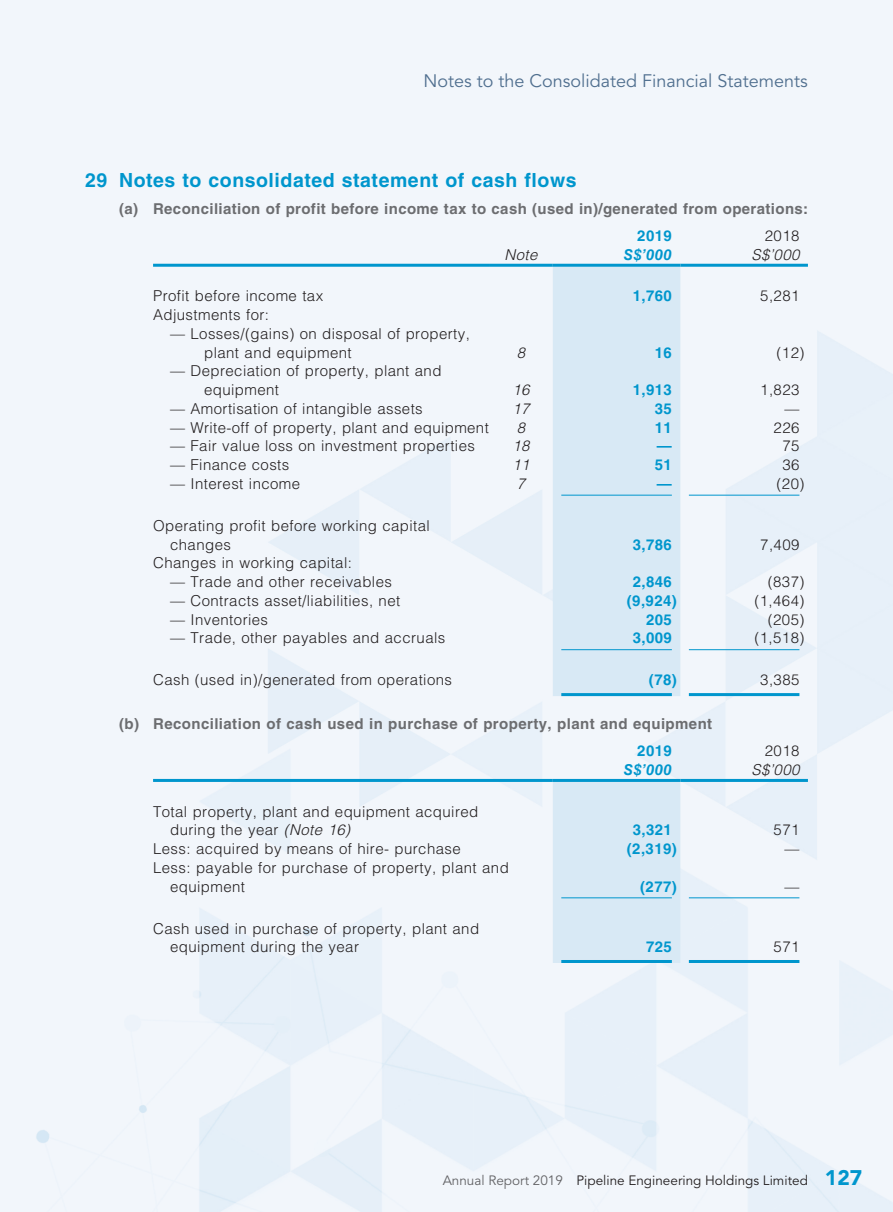
<style>
.page{position:relative;width:893px;height:1212px;background:#fff}
.page>*{position:absolute;margin:0;border:0;box-sizing:border-box;transform-origin:0 0}
._01_H1{font:700 19.5px "Helvetica LT Std";letter-spacing:.03em;color:#0096cd}
.t1{font:18px "Avenir LT Std";color:#506f8f}
._50_Table_txt{font:300 15px/18.8px "Helvetica LT Std";letter-spacing:.03em;color:#231f20}
._02_H2{font:700 15px "Helvetica LT Std";letter-spacing:.025em;color:#6c6d70}
._50_Table_txt-2{font:700 15px "Helvetica LT Std";letter-spacing:.03em;color:#0096cd}
._50_Table_txt-3{font:italic 300 15px "Helvetica LT Std";letter-spacing:.03em;color:#231f20}
._50_Table_txt-4{font:italic 700 15px "Helvetica LT Std";letter-spacing:.03em;color:#0096cd}
.t2{font:13.5px "Avenir LT Std";color:#231f20}
.s1{font-style:italic}
.s2{color:#636366}
.s3{font-weight:900;font-size:21px;color:#0096cd}
</style>
<div class="page">
<div style="left:553px;top:267px;width:127px;height:429px;background:#d8e9f5"></div>
<hr style="left:153px;top:264px;width:336px;height:3px;background:#0096cd">
<hr style="left:489px;top:264px;width:64px;height:3px;background:#0096cd">
<hr style="left:553px;top:264px;width:127px;height:3px;background:#0096cd">
<hr style="left:680px;top:264px;width:128px;height:3px;background:#0096cd">
<hr style="left:561px;top:495px;width:111px;height:1px;background:#0096cd">
<hr style="left:689px;top:495px;width:110px;height:1px;background:#0096cd">
<hr style="left:561px;top:649px;width:111px;height:1px;background:#0096cd">
<hr style="left:689px;top:649px;width:110px;height:1px;background:#0096cd">
<hr style="left:561px;top:693px;width:111px;height:3px;background:#0096cd">
<hr style="left:689px;top:693px;width:110px;height:3px;background:#0096cd">
<div style="left:553px;top:782px;width:127px;height:181px;background:#d8e9f5"></div>
<hr style="left:153px;top:779px;width:400px;height:3px;background:#0096cd">
<hr style="left:553px;top:779px;width:127px;height:3px;background:#0096cd">
<hr style="left:680px;top:779px;width:128px;height:3px;background:#0096cd">
<hr style="left:561px;top:897px;width:111px;height:1px;background:#0096cd">
<hr style="left:689px;top:897px;width:110px;height:1px;background:#0096cd">
<hr style="left:561px;top:960px;width:111px;height:3px;background:#0096cd">
<hr style="left:689px;top:960px;width:110px;height:3px;background:#0096cd">
<p class="t1" style="left:424px;top:71px;width:386px">Notes to the Consolidated Financial Statements</p>
<p class="_01_H1" style="left:85px;top:168px;width:493px">29 Notes to consolidated statement of cash flows</p>
<p class="_02_H2" style="left:119px;top:200px;width:691px">(a) Reconciliation of profit before income tax to cash (used in)/generated from operations:</p>
<p class="_50_Table_txt-2" style="left:637px;top:227px;width:36px">2019</p>
<p class="_50_Table_txt" style="left:765px;top:226px;width:36px">2018</p>
<p class="_50_Table_txt-3" style="left:504px;top:245px;width:34px">Note</p>
<p class="_50_Table_txt-4" style="left:624px;top:246px;width:49px">S$’000</p>
<p class="_50_Table_txt-3" style="left:751px;top:245px;width:49px">S$’000</p>
<p class="_50_Table_txt" style="left:153px;top:286px;width:172px">Profit before income tax</p>
<p class="_50_Table_txt-2" style="left:633px;top:287px;width:41px">1,760</p>
<p class="_50_Table_txt" style="left:760px;top:286px;width:41px">5,281</p>
<p class="_50_Table_txt" style="left:153px;top:305px;width:117px">Adjustments for:</p>
<p class="_50_Table_txt" style="left:204px;top:324px;width:267px;text-indent:-34px">— Losses/(gains) on disposal of property, plant and equipment</p>
<p class="_50_Table_txt-3" style="left:517px;top:343px;width:10px">8</p>
<p class="_50_Table_txt-2" style="left:655px;top:343px;width:19px">16</p>
<p class="_50_Table_txt" style="left:776px;top:343px;width:29px">(12)</p>
<p class="_50_Table_txt" style="left:204px;top:361px;width:239px;text-indent:-34px">— Depreciation of property, plant and equipment</p>
<p class="_50_Table_txt-3" style="left:512px;top:380px;width:19px">16</p>
<p class="_50_Table_txt-2" style="left:633px;top:381px;width:41px">1,913</p>
<p class="_50_Table_txt" style="left:760px;top:380px;width:41px">1,823</p>
<p class="_50_Table_txt" style="left:170px;top:399px;width:254px">— Amortisation of intangible assets</p>
<p class="_50_Table_txt-3" style="left:512px;top:399px;width:19px">17</p>
<p class="_50_Table_txt-2" style="left:655px;top:399px;width:19px">35</p>
<p class="_50_Table_txt" style="left:784px;top:399px;width:16px">—</p>
<p class="_50_Table_txt" style="left:170px;top:418px;width:320px">— Write-off of property, plant and equipment</p>
<p class="_50_Table_txt-3" style="left:517px;top:418px;width:10px">8</p>
<p class="_50_Table_txt-2" style="left:655px;top:418px;width:19px">11</p>
<p class="_50_Table_txt" style="left:774px;top:418px;width:27px">226</p>
<p class="_50_Table_txt" style="left:170px;top:436px;width:306px">— Fair value loss on investment properties</p>
<p class="_50_Table_txt-3" style="left:512px;top:437px;width:19px">18</p>
<p class="_50_Table_txt-2" style="left:657px;top:437px;width:16px">—</p>
<p class="_50_Table_txt" style="left:782px;top:436px;width:19px">75</p>
<p class="_50_Table_txt" style="left:170px;top:455px;width:121px">— Finance costs</p>
<p class="_50_Table_txt-3" style="left:512px;top:455px;width:19px">11</p>
<p class="_50_Table_txt-2" style="left:655px;top:456px;width:19px">51</p>
<p class="_50_Table_txt" style="left:782px;top:455px;width:19px">36</p>
<p class="_50_Table_txt" style="left:170px;top:474px;width:132px">— Interest income</p>
<p class="_50_Table_txt-3" style="left:517px;top:474px;width:10px">7</p>
<p class="_50_Table_txt-2" style="left:657px;top:474px;width:16px">—</p>
<p class="_50_Table_txt" style="left:776px;top:474px;width:29px">(20)</p>
<p class="_50_Table_txt" style="left:170px;top:516px;width:261px;text-indent:-17px">Operating profit before working capital changes</p>
<p class="_50_Table_txt-2" style="left:633px;top:535px;width:41px">3,786</p>
<p class="_50_Table_txt" style="left:760px;top:535px;width:41px">7,409</p>
<p class="_50_Table_txt" style="left:153px;top:553px;width:200px">Changes in working capital:</p>
<p class="_50_Table_txt" style="left:170px;top:572px;width:223px">— Trade and other receivables</p>
<p class="_50_Table_txt-2" style="left:633px;top:573px;width:41px">2,846</p>
<p class="_50_Table_txt" style="left:768px;top:572px;width:38px">(837)</p>
<p class="_50_Table_txt" style="left:170px;top:591px;width:232px">— Contracts asset/liabilities, net</p>
<p class="_50_Table_txt-2" style="left:627px;top:591px;width:52px">(9,924)</p>
<p class="_50_Table_txt" style="left:754px;top:591px;width:52px">(1,464)</p>
<p class="_50_Table_txt" style="left:170px;top:610px;width:99px">— Inventories</p>
<p class="_50_Table_txt-2" style="left:646px;top:610px;width:27px">205</p>
<p class="_50_Table_txt" style="left:768px;top:610px;width:38px">(205)</p>
<p class="_50_Table_txt" style="left:170px;top:628px;width:277px">— Trade, other payables and accruals</p>
<p class="_50_Table_txt-2" style="left:633px;top:629px;width:41px">3,009</p>
<p class="_50_Table_txt" style="left:754px;top:628px;width:52px">(1,518)</p>
<p class="_50_Table_txt" style="left:153px;top:670px;width:300px">Cash (used in)/generated from operations</p>
<p class="_50_Table_txt-2" style="left:649px;top:671px;width:29px">(78)</p>
<p class="_50_Table_txt" style="left:760px;top:670px;width:41px">3,385</p>
<p class="_02_H2" style="left:119px;top:715px;width:595px">(b) Reconciliation of cash used in purchase of property, plant and equipment</p>
<p class="_50_Table_txt-2" style="left:637px;top:742px;width:36px">2019</p>
<p class="_50_Table_txt" style="left:765px;top:742px;width:36px">2018</p>
<p class="_50_Table_txt-4" style="left:624px;top:761px;width:49px">S$’000</p>
<p class="_50_Table_txt-3" style="left:751px;top:760px;width:49px">S$’000</p>
<p class="_50_Table_txt" style="left:170px;top:802px;width:310px;text-indent:-17px">Total property, plant and equipment acquired during the year <span class="s1">(Note 16)</span></p>
<p class="_50_Table_txt-2" style="left:633px;top:821px;width:41px">3,321</p>
<p class="_50_Table_txt" style="left:774px;top:820px;width:27px">571</p>
<p class="_50_Table_txt" style="left:153px;top:839px;width:309px">Less: acquired by means of hire- purchase</p>
<p class="_50_Table_txt-2" style="left:627px;top:839px;width:52px">(2,319)</p>
<p class="_50_Table_txt" style="left:784px;top:839px;width:16px">—</p>
<p class="_50_Table_txt" style="left:170px;top:858px;width:340px;text-indent:-17px">Less: payable for purchase of property, plant and equipment</p>
<p class="_50_Table_txt-2" style="left:640px;top:877px;width:38px">(277)</p>
<p class="_50_Table_txt" style="left:784px;top:877px;width:16px">—</p>
<p class="_50_Table_txt" style="left:170px;top:919px;width:311px;text-indent:-17px">Cash used in purchase of property, plant and equipment during the year</p>
<p class="_50_Table_txt-2" style="left:646px;top:938px;width:27px">725</p>
<p class="_50_Table_txt" style="left:774px;top:937px;width:27px">571</p>
<p class="t2" style="left:443px;top:1172px;width:421px"><span class="s2">Annual Report 2019</span> Pipeline Engineering Holdings Limited <span class="s3">127</span></p>
</div>
